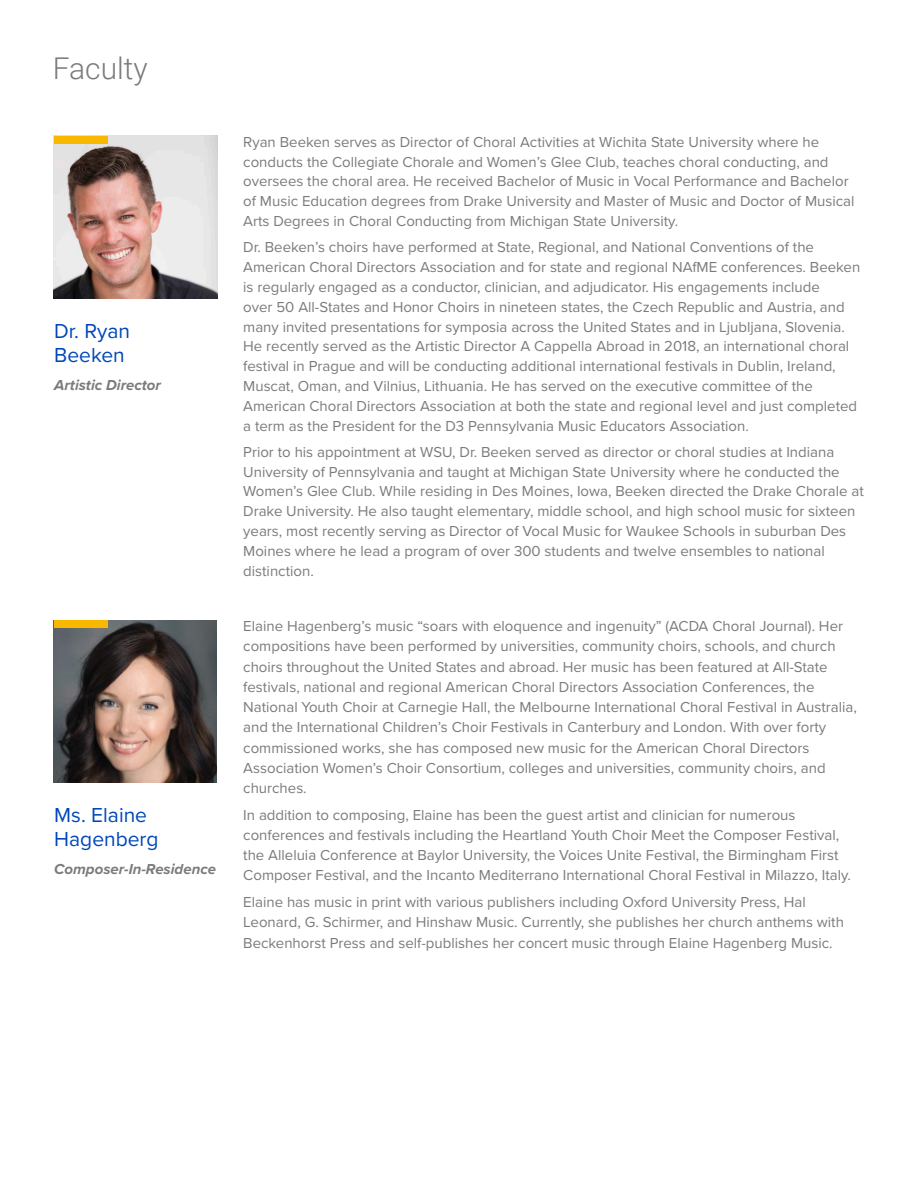
<style>
.page{position:relative;width:918px;height:1188px;background:#fff}
.page>*{position:absolute;margin:0;border:0;box-sizing:border-box;transform-origin:0 0}
.t1{font:300 30px "Roboto";color:#7b7b7b}
.t2{font:21px/24px "Proxima Nova";color:#0047b9}
.t3{font:15px/19.8px "Proxima Nova";color:#7b7b7b}
.t4{font:italic 700 15px "Proxima Nova";color:#7b7b7b}
</style>
<div class="page">
<img style="left:54px;top:135px;width:164px;height:163px">
<img style="left:54px;top:621px;width:163px;height:162px">
<div style="left:54px;top:137px;width:54px;height:7px;background:#f9b800"></div>
<div style="left:54px;top:621px;width:54px;height:7px;background:#f9b800"></div>
<h1 class="t1" style="left:53px;top:57px;width:96px">Faculty</h1>
<h2 class="t2" style="left:54px;top:320px;width:77px">Dr. Ryan<br>Beeken</h2>
<p class="t4" style="left:54px;top:379px;width:108px">Artistic Director</p>
<h2 class="t2" style="left:54px;top:804px;width:106px">Ms. Elaine<br>Hagenberg</h2>
<p class="t4" style="left:54px;top:863px;width:163px">Composer-In-Residence</p>
<p class="t3" style="left:243px;top:133px;width:613px">Ryan Beeken serves as Director of Choral Activities at Wichita State University where he conducts the Collegiate Chorale and Women’s Glee Club, teaches choral conducting, and oversees the choral area. He received Bachelor of Music in Vocal Performance and Bachelor of Music Education degrees from Drake University and Master of Music and Doctor of Musical Arts Degrees in Choral Conducting from Michigan State University.</p>
<p class="t3" style="left:243px;top:238px;width:619px">Dr. Beeken’s choirs have performed at State, Regional, and National Conventions of the American Choral Directors Association and for state and regional NAfME conferences. Beeken is regularly engaged as a conductor, clinician, and adjudicator. His engagements include<br>over 50 All-States and Honor Choirs in nineteen states, the Czech Republic and Austria, and many invited presentations for symposia across the United States and in Ljubljana, Slovenia.<br>He recently served as the Artistic Director A Cappella Abroad in 2018, an international choral festival in Prague and will be conducting additional international festivals in Dublin, Ireland, Muscat, Oman, and Vilnius, Lithuania. He has served on the executive committee of the American Choral Directors Association at both the state and regional level and just completed a term as the President for the D3 Pennsylvania Music Educators Association.</p>
<p class="t3" style="left:243px;top:443px;width:622px">Prior to his appointment at WSU, Dr. Beeken served as director or choral studies at Indiana University of Pennsylvania and taught at Michigan State University where he conducted the Women’s Glee Club. While residing in Des Moines, Iowa, Beeken directed the Drake Chorale at Drake University. He also taught elementary, middle school, and high school music for sixteen years, most recently serving as Director of Vocal Music for Waukee Schools in suburban Des Moines where he lead a program of over 300 students and twelve ensembles to national distinction.</p>
<p class="t3" style="left:243px;top:617px;width:615px;line-height:20.2px">Elaine Hagenberg’s music “soars with eloquence and ingenuity” (ACDA Choral Journal). Her compositions have been performed by universities, community choirs, schools, and church choirs throughout the United States and abroad. Her music has been featured at All-State festivals, national and regional American Choral Directors Association Conferences, the National Youth Choir at Carnegie Hall, the Melbourne International Choral Festival in Australia, and the International Children’s Choir Festivals in Canterbury and London. With over forty commissioned works, she has composed new music for the American Choral Directors Association Women’s Choir Consortium, colleges and universities, community choirs, and churches.</p>
<p class="t3" style="left:243px;top:805px;width:609px;line-height:20.2px">In addition to composing, Elaine has been the guest artist and clinician for numerous conferences and festivals including the Heartland Youth Choir Meet the Composer Festival, the Alleluia Conference at Baylor University, the Voices Unite Festival, the Birmingham First Composer Festival, and the Incanto Mediterrano International Choral Festival in Milazzo, Italy.</p>
<p class="t3" style="left:243px;top:893px;width:602px;line-height:20.2px">Elaine has music in print with various publishers including Oxford University Press, Hal<br>Leonard, G. Schirmer, and Hinshaw Music. Currently, she publishes her church anthems with<br>Beckenhorst Press and self-publishes her concert music through Elaine Hagenberg Music.</p>
</div>
